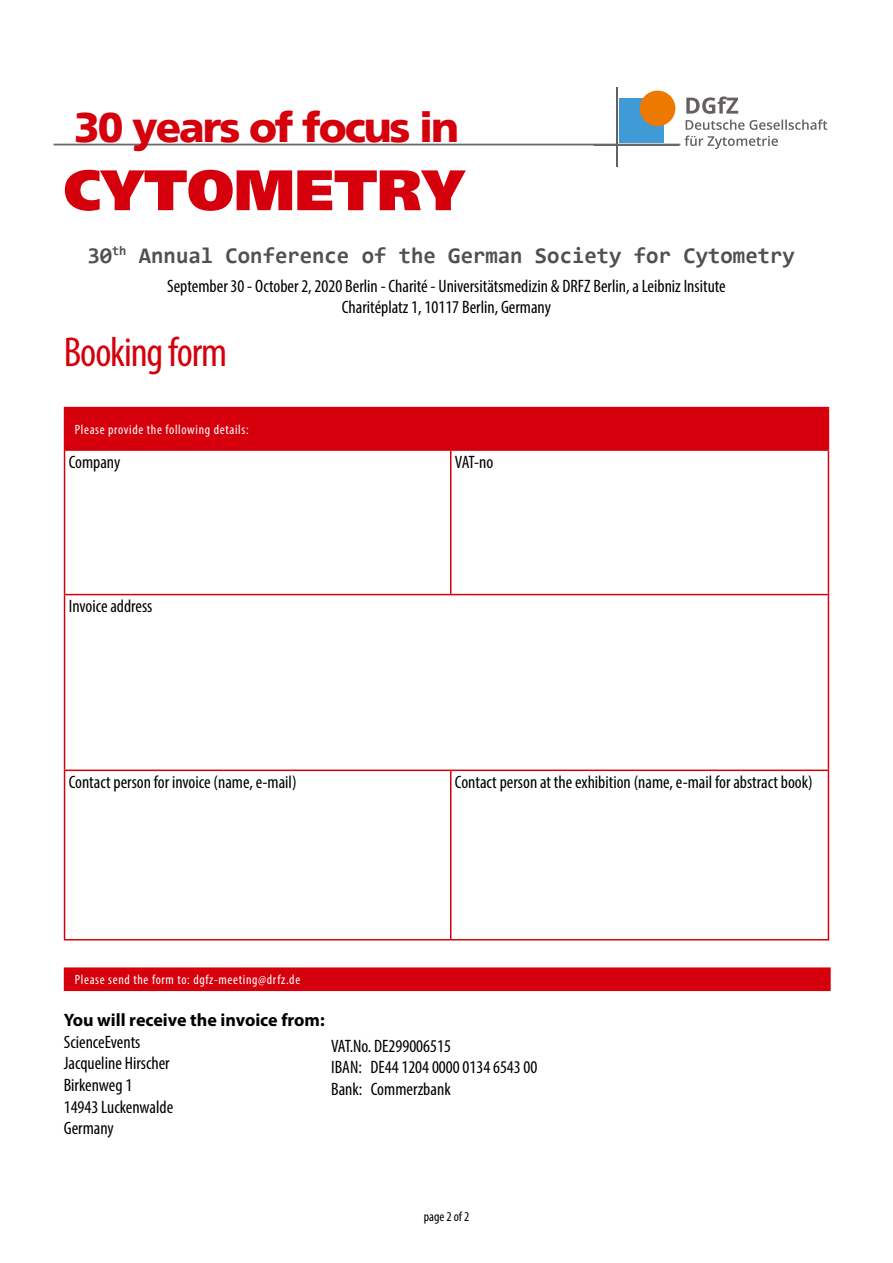
<style>
.page{position:relative;width:893px;height:1263px;background:#fff}
.page>*{position:absolute;margin:0;border:0;box-sizing:border-box;transform-origin:0 0}
.t1{font:900 57px "Frutiger";color:#d5000c}
.t2{font:900 42px "Frutiger";letter-spacing:-.05em;color:#d5000c}
.t3{font:condensed 42px "Myriad Pro";letter-spacing:-.025em;color:#d5000c}
.t4{font:700 22.5px "Consolas";color:#504f53}
.t5{font:condensed 18px/21.6px "Myriad Pro";color:#000}
.t6{font:700 18px "Myriad Pro";color:#000}
.t7{font:condensed 13.5px "Myriad Pro";letter-spacing:.05em;color:#fff}
.t8{font:condensed 13.5px "Myriad Pro";color:#000}
</style>
<div class="page">
<hr style="left:616px;top:87px;width:2px;height:80px;background:#655f60">
<div style="left:619px;top:98px;width:45px;height:44px;background:#3e9bd6"></div>
<div style="left:640px;top:91px;width:35px;height:35px;background:#ee7900;border-radius:50%"></div>
<svg style="left:686px;top:96px;width:141px;height:34px"></svg>
<svg style="left:685px;top:136px;width:93px;height:13px"></svg>
<hr style="left:54px;top:144px;width:626px;height:1px;background:#6a6a6a">
<div style="left:65px;top:408px;width:763px;height:42px;background:#d5000c"></div>
<hr style="left:64px;top:407px;width:387px;height:1px;background:#d5000c">
<hr style="left:64px;top:408px;width:1px;height:41px;background:#d5000c">
<hr style="left:451px;top:407px;width:378px;height:1px;background:#d5000c">
<hr style="left:828px;top:408px;width:1px;height:41px;background:#d5000c">
<hr style="left:64px;top:449px;width:387px;height:2px;background:#d5000c">
<hr style="left:451px;top:449px;width:378px;height:2px;background:#d5000c">
<hr style="left:64px;top:451px;width:1px;height:143px;background:#d5000c">
<hr style="left:450px;top:451px;width:1px;height:143px;background:#d5000c">
<hr style="left:828px;top:451px;width:1px;height:143px;background:#d5000c">
<hr style="left:64px;top:595px;width:1px;height:174px;background:#d5000c">
<hr style="left:64px;top:594px;width:387px;height:1px;background:#d5000c">
<hr style="left:451px;top:594px;width:378px;height:1px;background:#d5000c">
<hr style="left:828px;top:595px;width:1px;height:174px;background:#d5000c">
<hr style="left:64px;top:771px;width:1px;height:168px;background:#d5000c">
<hr style="left:64px;top:769px;width:387px;height:2px;background:#d5000c">
<hr style="left:451px;top:769px;width:378px;height:2px;background:#d5000c">
<hr style="left:450px;top:771px;width:1px;height:168px;background:#d5000c">
<hr style="left:828px;top:771px;width:1px;height:168px;background:#d5000c">
<hr style="left:64px;top:939px;width:387px;height:1px;background:#d5000c">
<hr style="left:451px;top:939px;width:378px;height:1px;background:#d5000c">
<div style="left:65px;top:968px;width:765px;height:22px;background:#d5000c"></div>
<hr style="left:64px;top:967px;width:767px;height:2px;background:#d5000c">
<svg style="left:64px;top:969px;width:1px;height:20px"></svg>
<hr style="left:829px;top:969px;width:2px;height:20px;background:#d5000c">
<hr style="left:64px;top:989px;width:767px;height:2px;background:#d5000c">
<h2 class="t2" style="left:74px;top:102px;width:387px">30 years of focus in</h2>
<h1 class="t1" style="left:64px;top:155px;width:403px">CYTOMETRY</h1>
<p class="t4" style="left:87px;top:241px;width:709px">30<sup>th</sup> Annual Conference of the German Society for Cytometry</p>
<p class="t5" style="left:167px;top:275px;width:560px;text-align:center">September 30 - October 2, 2020 Berlin - Charité - Universitätsmedizin &amp; DRFZ Berlin, a Leibniz Insitute<br>Charitéplatz 1, 10117 Berlin, Germany</p>
<h2 class="t3" style="left:64px;top:327px;width:165px">Booking form</h2>
<p class="t7" style="left:75px;top:421px;width:175px">Please provide the following details:</p>
<p class="t5" style="left:69px;top:451px;width:53px">Company</p>
<p class="t5" style="left:455px;top:451px;width:40px">VAT-no</p>
<p class="t5" style="left:69px;top:595px;width:85px">Invoice address</p>
<p class="t5" style="left:69px;top:771px;width:229px">Contact person for invoice (name, e-mail)</p>
<p class="t5" style="left:455px;top:771px;width:359px">Contact person at the exhibition (name, e-mail for abstract book)</p>
<p class="t7" style="left:75px;top:972px;width:227px">Please send the form to: dgfz-meeting@drfz.de</p>
<p class="t6" style="left:64px;top:1008px;width:262px">You will receive the invoice from:</p>
<p class="t5" style="left:64px;top:1031px;width:111px">ScienceEvents<br>Jacqueline Hirscher<br>Birkenweg 1<br>14943 Luckenwalde<br>Germany</p>
<p class="t5" style="left:331px;top:1035px;width:208px">VAT.No. DE299006515<br>IBAN: DE44 1204 0000 0134 6543 00<br>Bank: Commerzbank</p>
<p class="t8" style="left:424px;top:1208px;width:47px">page 2 of 2</p>
</div>
